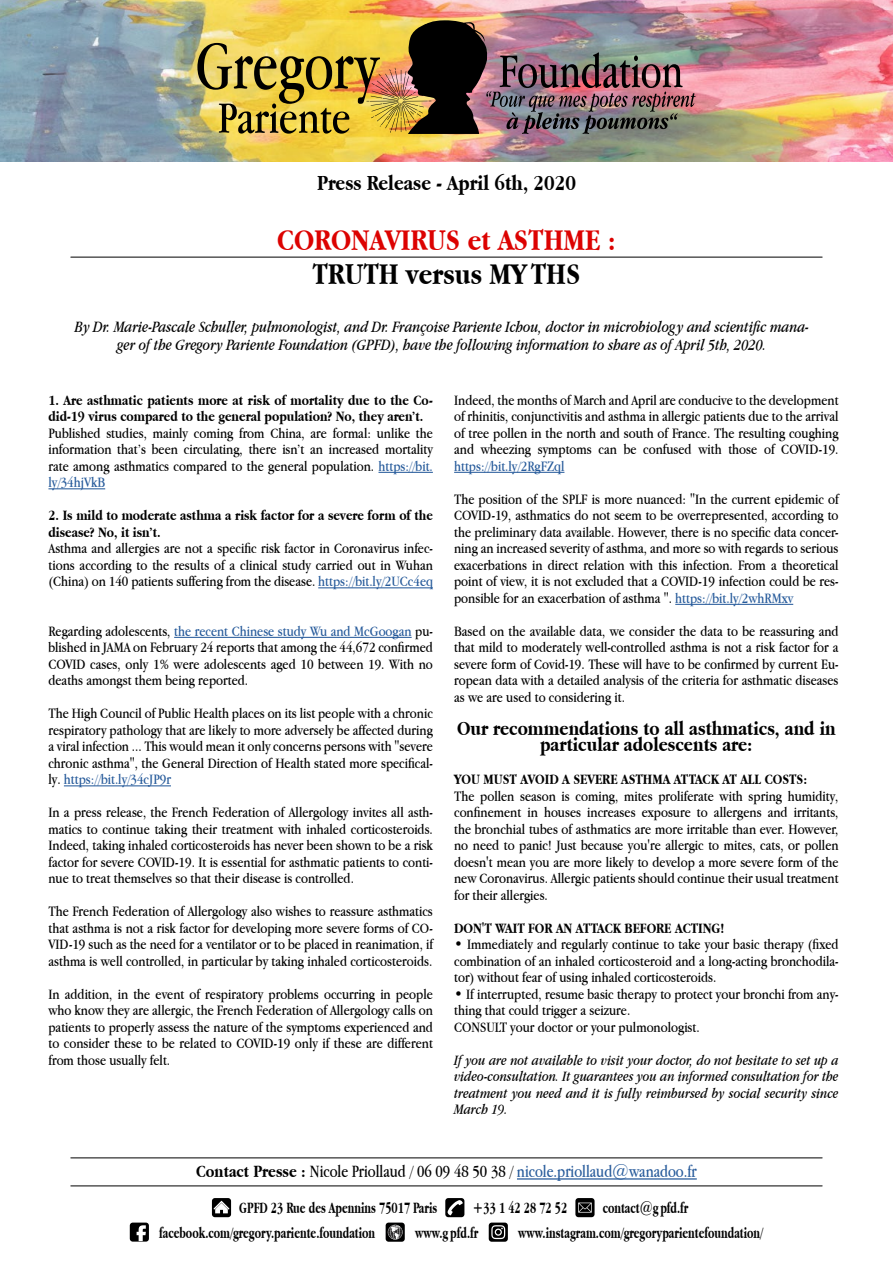
<style>
.page{position:relative;width:893px;height:1263px;background:#fff}
.page>*{position:absolute;margin:0;border:0;box-sizing:border-box;transform-origin:0 0}
.t1{font:700 31.5px "Apple Garamond";color:#dc0201}
.t2{font:700 31.5px "Apple Garamond";color:#000}
.t3{font:700 22.5px "Apple Garamond";color:#000}
.t4{font:700 21px/16.5px "Apple Garamond";color:#000;text-align:center}
.t5{font:18px "Apple Garamond";color:#000;scale:.94 1}
.t6{font:italic 16.5px/18px "Apple Garamond";color:#000;text-align:center}
.t7{font:700 16.5px "Apple Garamond";color:#000;scale:.8 1}
.t8{font:15px/16.5px "Apple Garamond";color:#000;text-align:justify}
.t9{font:700 15px/16.5px "Apple Garamond";color:#000}
.t10{font:italic 15px/16.5px "Apple Garamond";color:#000;text-align:justify}
.t11{font:15px "Apple Garamond";color:#275b9b}
.s1{color:#275b9b}
.s2{font-weight:700}
</style>
<div class="page">
<hr style="left:71px;top:257px;width:751px;height:1px;background:#000">
<hr style="left:71px;top:1185px;width:751px;height:1px;background:#000">
<div style="left:130px;top:1222px;width:19px;height:19px;background:#000;border-radius:3px"></div>
<svg style="left:137px;top:1225px;width:9px;height:17px"></svg>
<svg style="left:386px;top:1222px;width:19px;height:20px"></svg>
<div style="left:489px;top:1222px;width:19px;height:20px;background:#000;border-radius:3px"></div>
<svg style="left:491px;top:1225px;width:14px;height:14px"></svg>
<div style="left:575px;top:1198px;width:20px;height:19px;background:#000;border-radius:3px"></div>
<img style="left:578px;top:1212px;width:14px;height:1px">
<svg style="left:578px;top:1202px;width:14px;height:10px"></svg>
<div style="left:212px;top:1198px;width:19px;height:19px;background:#000;border-radius:3px"></div>
<svg style="left:213px;top:1201px;width:17px;height:12px"></svg>
<div style="left:445px;top:1198px;width:19px;height:19px;background:#000;border-radius:3px"></div>
<svg style="left:447px;top:1200px;width:16px;height:15px"></svg>
<img style="left:0;top:0;width:893px;height:162px">
<img style="left:197px;top:20px;width:499px;height:114px">
<hr style="left:71px;top:1157px;width:751px;height:1px;background:#000">
<hr style="left:517px;top:1178px;width:180px;height:1px;background:#275b9b">
<hr style="left:378px;top:472px;width:55px;height:1px;background:#275b9b">
<hr style="left:48px;top:488px;width:57px;height:1px;background:#275b9b">
<hr style="left:318px;top:587px;width:115px;height:1px;background:#275b9b">
<hr style="left:174px;top:637px;width:238px;height:1px;background:#275b9b">
<hr style="left:64px;top:785px;width:107px;height:1px;background:#275b9b">
<hr style="left:454px;top:472px;width:110px;height:1px;background:#275b9b">
<hr style="left:675px;top:604px;width:118px;height:1px;background:#275b9b">
<h2 class="t3" style="left:317px;top:170px;width:260px">Press Release - April 6th, 2020</h2>
<h1 class="t1" style="left:277px;top:222px;width:340px">CORONAVIRUS et ASTHME :</h1>
<h1 class="t2" style="left:312px;top:257px;width:269px">TRUTH versus MY THS</h1>
<p class="t6" style="left:75px;top:318px;width:735px">By Dr. Marie-Pascale Schuller, pulmonologist, and Dr. Françoise Pariente Ichou, doctor in microbiology and scientific mana&shy;ger of the Gregory Pariente Foundation (GPFD), have the following information to share as of April 5th, 2020.</p>
<p class="t9" style="left:48px;top:392px;width:386px">1. Are asthmatic patients more at risk of mortality due to the Co&shy;did-19 virus compared to the general population? No, they aren’t.</p>
<p class="t8" style="left:48px;top:424px;width:386px">Published studies, mainly coming from China, are formal: unlike the information that’s been circulating, there isn’t an increased mortality rate among asthmatics compared to the general population. <span class="s1">https://bit. ly/34hjVkB</span></p>
<p class="t9" style="left:48px;top:507px;width:386px">2. Is mild to moderate asthma a risk factor for a severe form of the disease? No, it isn’t.</p>
<p class="t8" style="left:48px;top:540px;width:386px">Asthma and allergies are not a specific risk factor in Coronavirus infec&shy;tions according to the results of a clinical study carried out in Wuhan (China) on 140 patients suffering from the disease. <span class="s1">https://bit.ly/2UCc4eq</span></p>
<p class="t8" style="left:48px;top:622px;width:386px">Regarding adolescents, <span class="s1">the recent Chinese study Wu and McGoogan</span> pu&shy;blished in JAMA on February 24 reports that among the 44,672 confirmed COVID cases, only 1% were adolescents aged 10 between 19. With no deaths amongst them being reported.</p>
<p class="t8" style="left:48px;top:705px;width:386px">The High Council of Public Health places on its list people with a chronic respiratory pathology that are likely to more adversely be affected during a viral infection ... This would mean it only concerns persons with "severe chronic asthma", the General Direction of Health stated more specifical&shy;ly. <span class="s1">https://bit.ly/34cJP9r</span></p>
<p class="t8" style="left:48px;top:804px;width:386px">In a press release, the French Federation of Allergology invites all asth&shy;matics to continue taking their treatment with inhaled corticosteroids.<br>Indeed, taking inhaled corticosteroids has never been shown to be a risk factor for severe COVID-19. It is essential for asthmatic patients to conti&shy;nue to treat themselves so that their disease is controlled.</p>
<p class="t8" style="left:48px;top:903px;width:386px">The French Federation of Allergology also wishes to reassure asthmatics that asthma is not a risk factor for developing more severe forms of CO-VID-19 such as the need for a ventilator or to be placed in reanimation, if asthma is well controlled, in particular by taking inhaled corticosteroids.</p>
<p class="t8" style="left:48px;top:985px;width:386px">In addition, in the event of respiratory problems occurring in people who know they are allergic, the French Federation of Allergology calls on patients to properly assess the nature of the symptoms experienced and to consider these to be related to COVID-19 only if these are different from those usually felt.</p>
<p class="t8" style="left:454px;top:391px;width:386px">Indeed, the months of March and April are conducive to the development of rhinitis, conjunctivitis and asthma in allergic patients due to the arrival of tree pollen in the north and south of France. The resulting coughing and wheezing symptoms can be confused with those of COVID-19.</p>
<p class="t11" style="left:454px;top:457px;width:112px">https://bit.ly/2RgFZql</p>
<p class="t8" style="left:454px;top:490px;width:386px">The position of the SPLF is more nuanced: "In the current epidemic of COVID-19, asthmatics do not seem to be overrepresented, according to the preliminary data available. However, there is no specific data concer&shy;ning an increased severity of asthma, and more so with regards to serious exacerbations in direct relation with this infection. From a theoretical point of view, it is not excluded that a COVID-19 infection could be res&shy;ponsible for an exacerbation of asthma ". <span class="s1">https://bit.ly/2whRMxv</span></p>
<p class="t8" style="left:454px;top:622px;width:386px">Based on the available data, we consider the data to be reassuring and that mild to moderately well-controlled asthma is not a risk factor for a severe form of Covid-19. These will have to be confirmed by current Eu&shy;ropean data with a detailed analysis of the criteria for asthmatic diseases as we are used to considering it.</p>
<h3 class="t4" style="left:457px;top:720px;width:380px">Our recommendations to all asthmatics, and in particular adolescents are:</h3>
<p class="t9" style="left:454px;top:771px;width:355px">YOU MUST AVOID A SEVERE ASTHMA ATTACK AT ALL COSTS:</p>
<p class="t8" style="left:454px;top:787px;width:386px">The pollen season is coming, mites proliferate with spring humidity, confinement in houses increases exposure to allergens and irritants, the bronchial tubes of asthmatics are more irritable than ever. However, no need to panic! Just because you're allergic to mites, cats, or pollen doesn't mean you are more likely to develop a more severe form of the new Coronavirus. Allergic patients should continue their usual treatment for their allergies.</p>
<p class="t9" style="left:454px;top:920px;width:272px">DON'T WAIT FOR AN ATTACK BEFORE ACTING!</p>
<p class="t8" style="left:454px;top:936px;width:386px">• Immediately and regularly continue to take your basic therapy (fixed combination of an inhaled corticosteroid and a long-acting bronchodila&shy;tor) without fear of using inhaled corticosteroids.</p>
<p class="t8" style="left:454px;top:985px;width:386px;text-align:left">• If interrupted, resume basic therapy to protect your bronchi from any&shy;thing that could trigger a seizure.<br>CONSULT your doctor or your pulmonologist.</p>
<p class="t10" style="left:454px;top:1051px;width:386px">If you are not available to visit your doctor, do not hesitate to set up a video-consultation. It guarantees you an informed consultation for the treatment you need and it is fully reimbursed by social security since March 19.</p>
<p class="t5" style="left:196px;top:1160px;width:534px"><span class="s2">Contact Presse :</span> Nicole Priollaud / 06 09 48 50 38 / <span class="s1">nicole.priollaud@wanadoo.fr</span></p>
<p class="t7" style="left:239px;top:1199px;width:249px">GPFD 23 Rue des Apennins 75017 Paris</p>
<p class="t7" style="left:473px;top:1199px;width:120px">+33 1 42 28 72 52</p>
<p class="t7" style="left:603px;top:1199px;width:109px">contact@g pfd.fr</p>
<p class="t7" style="left:159px;top:1223px;width:272px">facebook.com/gregory.pariente.foundation</p>
<p class="t7" style="left:415px;top:1223px;width:81px">www.g pfd.fr</p>
<p class="t7" style="left:518px;top:1223px;width:308px">www.instagram.com/gregoryparientefoundation/</p>
</div>
